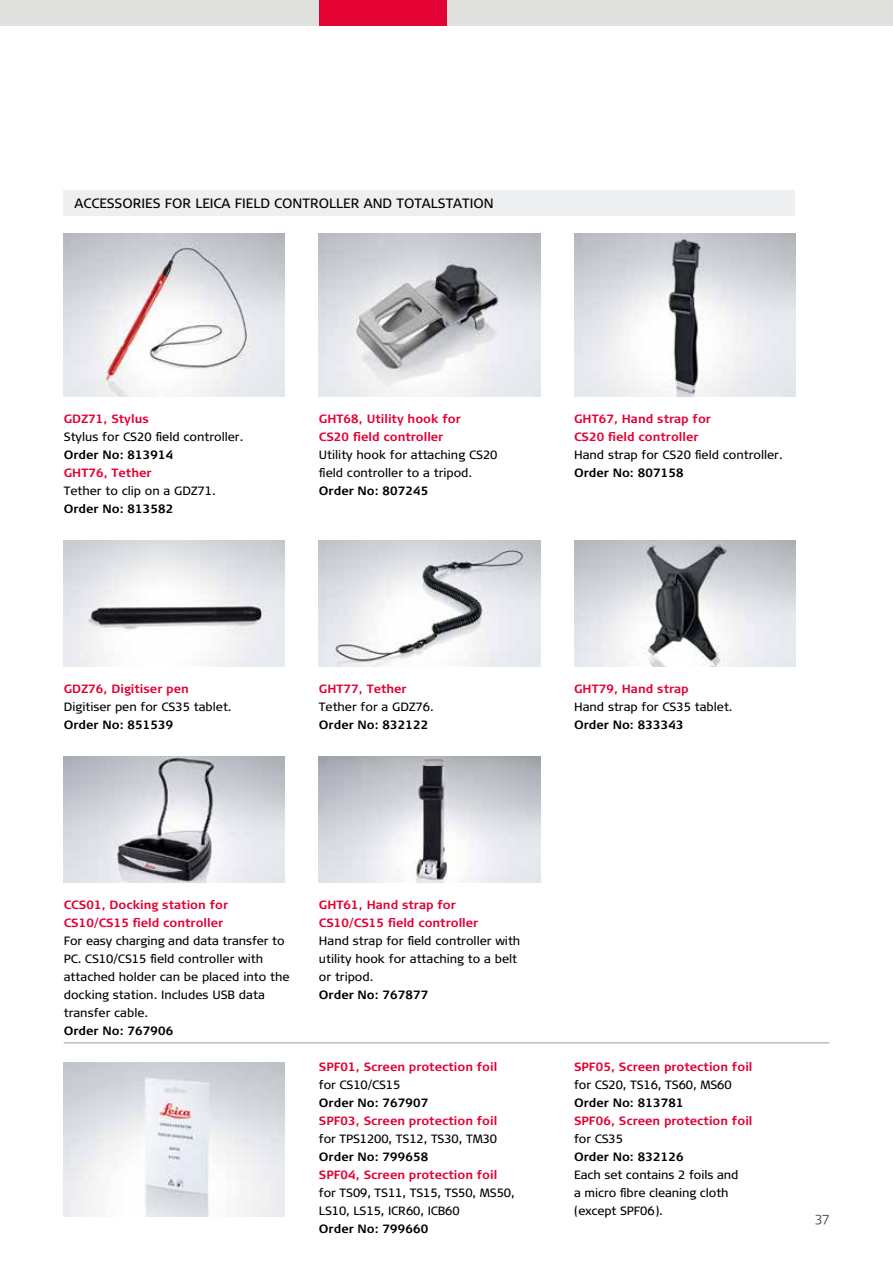
<style>
.page{position:relative;width:893px;height:1263px;background:#fff}
.page>*{position:absolute;margin:0;border:0;box-sizing:border-box;transform-origin:0 0}
.t1{font:13.5px "Signa Pro";color:#000}
.t2{font:300 13.5px "Signa Pro";color:#485156}
.t3{font:12px/18px "Signa Pro";color:#000}
.t4{font:700 12px/18px "Signa Pro";color:#e40134}
.t5{font:700 12px "Signa Pro";color:#000}
</style>
<div class="page">
<div style="left:0;top:0;width:893px;height:26px;background:#e0e0df"></div>
<div style="left:319px;top:0;width:127px;height:26px;background:#e40134"></div>
<img style="left:64px;top:756px;width:221px;height:126px">
<img style="left:319px;top:756px;width:221px;height:126px">
<div style="left:64px;top:190px;width:731px;height:26px;background:#edeff0"></div>
<img style="left:64px;top:1062px;width:221px;height:154px">
<img style="left:574px;top:234px;width:221px;height:162px">
<img style="left:319px;top:234px;width:221px;height:162px">
<img style="left:64px;top:234px;width:221px;height:162px">
<img style="left:64px;top:540px;width:221px;height:126px">
<img style="left:319px;top:540px;width:221px;height:126px">
<img style="left:574px;top:540px;width:221px;height:126px">
<hr style="left:64px;top:1042px;width:765px;height:1px;background:#9d9d9c">
<p class="t1" style="left:74px;top:194px;width:421px">ACCESSORIES FOR LEICA FIELD CONTROLLER AND TOTALSTATION</p>
<p class="t4" style="left:64px;top:409px;width:86px">GDZ71, Stylus</p>
<p class="t3" style="left:64px;top:427px;width:181px">Stylus for CS20 field controller.</p>
<p class="t5" style="left:64px;top:446px;width:111px">Order No: 813914</p>
<p class="t4" style="left:64px;top:463px;width:89px">GHT76, Tether</p>
<p class="t3" style="left:64px;top:481px;width:153px">Tether to clip on a GDZ71.</p>
<p class="t5" style="left:64px;top:500px;width:111px">Order No: 813582</p>
<p class="t4" style="left:319px;top:409px;width:143px">GHT68, Utility hook for<br>CS20 field controller</p>
<p class="t3" style="left:319px;top:445px;width:180px">Utility hook for attaching CS20 field controller to a tripod.</p>
<p class="t5" style="left:319px;top:482px;width:111px">Order No: 807245</p>
<p class="t4" style="left:574px;top:409px;width:138px">GHT67, Hand strap for<br>CS20 field controller</p>
<p class="t3" style="left:574px;top:445px;width:210px">Hand strap for CS20 field controller.</p>
<p class="t5" style="left:574px;top:464px;width:111px">Order No: 807158</p>
<p class="t4" style="left:64px;top:679px;width:126px">GDZ76, Digitiser pen</p>
<p class="t3" style="left:64px;top:697px;width:169px">Digitiser pen for CS35 tablet.</p>
<p class="t5" style="left:64px;top:716px;width:111px">Order No: 851539</p>
<p class="t4" style="left:319px;top:679px;width:89px">GHT77, Tether</p>
<p class="t3" style="left:319px;top:697px;width:116px">Tether for a GDZ76.</p>
<p class="t5" style="left:319px;top:716px;width:111px">Order No: 832122</p>
<p class="t4" style="left:574px;top:679px;width:116px">GHT79, Hand strap</p>
<p class="t3" style="left:574px;top:697px;width:160px">Hand strap for CS35 tablet.</p>
<p class="t5" style="left:574px;top:716px;width:111px">Order No: 833343</p>
<p class="t4" style="left:64px;top:895px;width:166px">CCS01, Docking station for<br>CS10/CS15 field controller</p>
<p class="t3" style="left:64px;top:931px;width:227px">For easy charging and data transfer to<br>PC. CS10/CS15 field controller with attached holder can be placed into the docking station. Includes USB data transfer cable.</p>
<p class="t5" style="left:64px;top:1022px;width:111px">Order No: 767906</p>
<p class="t4" style="left:319px;top:895px;width:161px">GHT61, Hand strap for<br>CS10/CS15 field controller</p>
<p class="t3" style="left:319px;top:931px;width:203px">Hand strap for field controller with utility hook for attaching to a belt or tripod.</p>
<p class="t5" style="left:319px;top:986px;width:111px">Order No: 767877</p>
<p class="t4" style="left:319px;top:1057px;width:180px">SPF01, Screen protection foil</p>
<p class="t3" style="left:319px;top:1075px;width:83px">for CS10/CS15</p>
<p class="t5" style="left:319px;top:1094px;width:111px">Order No: 767907</p>
<p class="t4" style="left:319px;top:1111px;width:180px">SPF03, Screen protection foil</p>
<p class="t3" style="left:319px;top:1129px;width:180px">for TPS1200, TS12, TS30, TM30</p>
<p class="t5" style="left:319px;top:1148px;width:111px">Order No: 799658</p>
<p class="t4" style="left:319px;top:1165px;width:180px">SPF04, Screen protection foil</p>
<p class="t3" style="left:319px;top:1183px;width:197px">for TS09, TS11, TS15, TS50, MS50,<br>LS10, LS15, ICR60, ICB60</p>
<p class="t5" style="left:319px;top:1220px;width:111px">Order No: 799660</p>
<p class="t4" style="left:574px;top:1057px;width:180px">SPF05, Screen protection foil</p>
<p class="t3" style="left:574px;top:1075px;width:159px">for CS20, TS16, TS60, MS60</p>
<p class="t5" style="left:574px;top:1094px;width:111px">Order No: 813781</p>
<p class="t4" style="left:574px;top:1111px;width:180px">SPF06, Screen protection foil</p>
<p class="t3" style="left:574px;top:1129px;width:50px">for CS35</p>
<p class="t5" style="left:574px;top:1148px;width:111px">Order No: 832126</p>
<p class="t3" style="left:574px;top:1165px;width:166px">Each set contains 2 foils and a micro fibre cleaning cloth (except SPF06).</p>
<p class="t2" style="left:815px;top:1207px;width:15px">37</p>
</div>
